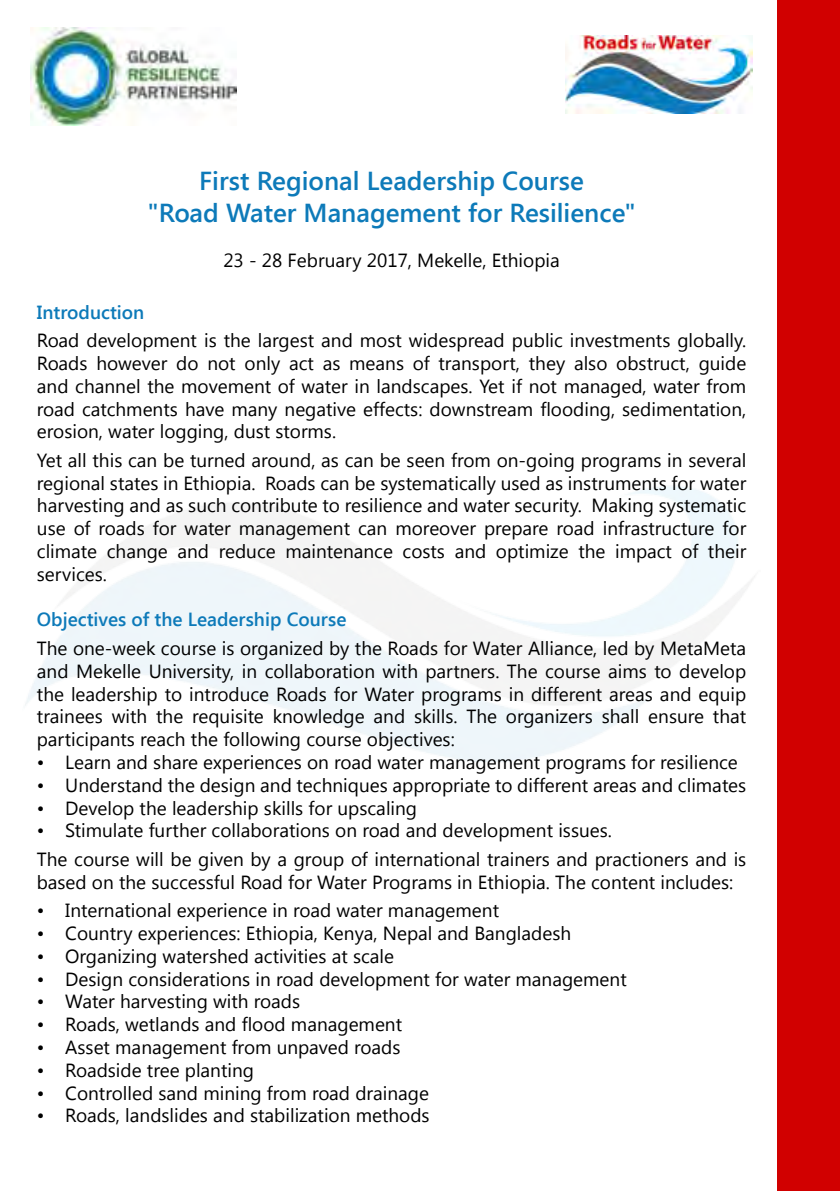
<style>
.page{position:relative;width:840px;height:1191px;background:#fff}
.page>*{position:absolute;margin:0;border:0;box-sizing:border-box;transform-origin:0 0}
.t1{font:600 26px/31.2px "Segoe UI";color:#0d7ab9;text-align:center}
.t2{font:19px/22.8px "Segoe UI";color:#000;text-align:justify}
.t3{font:600 19px "Segoe UI";color:#0d7ab9}
</style>
<div class="page">
<div style="left:777px;top:0;width:62px;height:1191px;background:#d10000"></div>
<img style="left:31px;top:28px;width:205px;height:97px">
<img style="left:565px;top:35px;width:187px;height:79px">
<h1 class="t1" style="left:147px;top:164px;width:489px">First Regional Leadership Course<br>"Road Water Management for Resilience"</h1>
<p class="t2" style="left:223px;top:248px;width:338px">23 - 28 February 2017, Mekelle, Ethiopia</p>
<p class="t3" style="left:37px;top:298px;width:109px">Introduction</p>
<p class="t2" style="left:37px;top:328px;width:710px">Road development is the largest and most widespread public investments globally.<br>Roads however do not only act as means of transport, they also obstruct, guide and channel the movement of water in landscapes. Yet if not managed, water from road catchments have many negative effects: downstream flooding, sedimentation, erosion, water logging, dust storms.</p>
<p class="t2" style="left:37px;top:448px;width:710px">Yet all this can be turned around, as can be seen from on-going programs in several regional states in Ethiopia. Roads can be systematically used as instruments for water harvesting and as such contribute to resilience and water security. Making systematic use of roads for water management can moreover prepare road infrastructure for climate change and reduce maintenance costs and optimize the impact of their services.</p>
<p class="t3" style="left:37px;top:606px;width:311px">Objectives of the Leadership Course</p>
<p class="t2" style="left:37px;top:636px;width:710px">The one-week course is organized by the Roads for Water Alliance, led by MetaMeta and Mekelle University, in collaboration with partners. The course aims to develop the leadership to introduce Roads for Water programs in different areas and equip trainees with the requisite knowledge and skills. The organizers shall ensure that participants reach the following course objectives:</p>
<p class="t2" style="left:37px;top:750px;width:702px">• Learn and share experiences on road water management programs for resilience</p>
<p class="t2" style="left:37px;top:772px;width:710px">• Understand the design and techniques appropriate to different areas and climates</p>
<p class="t2" style="left:37px;top:795px;width:381px">• Develop the leadership skills for upscaling</p>
<p class="t2" style="left:37px;top:815px;width:710px;line-height:28.4px">• Stimulate further collaborations on road and development issues.<br>The course will be given by a group of international trainers and practioners and is</p>
<p class="t2" style="left:37px;top:869px;width:697px">based on the successful Road for Water Programs in Ethiopia. The content includes:</p>
<p class="t2" style="left:37px;top:898px;width:463px">• International experience in road water management</p>
<p class="t2" style="left:37px;top:921px;width:535px">• Country experiences: Ethiopia, Kenya, Nepal and Bangladesh</p>
<p class="t2" style="left:37px;top:943px;width:358px">• Organizing watershed activities at scale</p>
<p class="t2" style="left:37px;top:966px;width:591px">• Design considerations in road development for water management</p>
<p class="t2" style="left:37px;top:989px;width:264px">• Water harvesting with roads</p>
<p class="t2" style="left:37px;top:1012px;width:366px">• Roads, wetlands and flood management</p>
<p class="t2" style="left:37px;top:1035px;width:365px">• Asset management from unpaved roads</p>
<p class="t2" style="left:37px;top:1057px;width:218px">• Roadside tree planting</p>
<p class="t2" style="left:37px;top:1080px;width:393px">• Controlled sand mining from road drainage</p>
<p class="t2" style="left:37px;top:1103px;width:394px">• Roads, landslides and stabilization methods</p>
</div>
